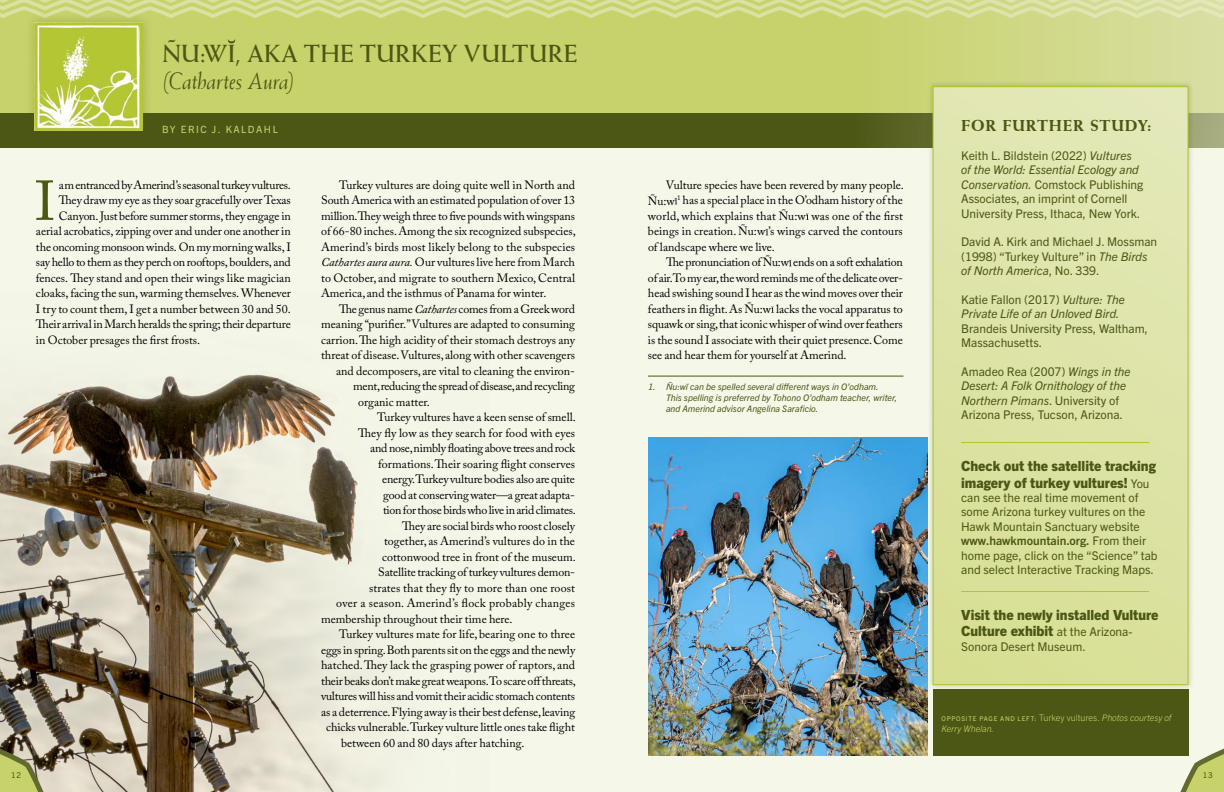
<style>
.page{position:relative;width:1224px;height:792px;background:#f5f7e9}
.page>*{position:absolute;margin:0;border:0;box-sizing:border-box;transform-origin:0 0}
.t1{font:55.6px "Adobe Caslon Pro";color:#4d5715}
.t2{font:700 25px "Weiss BT";letter-spacing:-.005em;color:#4d5715}
.t3{font:italic 24px "Weiss BT";letter-spacing:-.01em;color:#4d5715}
.t4{font:800 16px "Weiss BT";letter-spacing:.05em;color:#4d5715}
.t5{font:800 14px/16.8px "Trade Gothic Next LT Pro";color:#4d5715}
.t6{font:12px/15.5px "Adobe Caslon Pro";letter-spacing:-.005em;color:#000;text-align:justify}
.t7{font:12px/14.4px "Trade Gothic Next LT Pro";color:#4d5715}
.t8{font:12px "Adobe Caslon Pro";letter-spacing:-.025em;color:#000}
.t9{font:italic 12px/14.4px "Trade Gothic Next LT Pro";color:#4d5715}
.t10{font:12px "Adobe Caslon Pro";letter-spacing:.02em;color:#000}
.t11{font:10px "Trade Gothic Next LT Pro";letter-spacing:.15em;color:#c8d26b}
.t12{font:italic 9px/11px "Trade Gothic Next LT Pro";color:#4d5715}
.t13{font:italic 300 9px "Trade Gothic Next LT Pro";letter-spacing:-.005em;color:#c8d26b}
.t14{font:8px "Trade Gothic Next LT Pro";color:#4d5715}
.t15{font:6.5px "Trade Gothic Next LT Pro";letter-spacing:.115em;color:#c8d26b}
.s1{font-style:italic}
.s2{font-style:normal}
.s3{font-weight:400;font-size:12px}
.s4{font-weight:700}
.s5{font-weight:300;font-size:9px}
.s6{font-weight:300;font-style:italic;font-size:9px}
</style>
<div class="page">
<img style="left:0;top:374px;width:382px;height:418px">
<div style="left:0;top:0;width:1224px;height:113px;background:#c8d26b"></div>
<div style="left:0;top:113px;width:1224px;height:34px;background:#4d5715"></div>
<div style="left:841px;top:0;width:383px;height:148px;background:#000;opacity:.03"></div>
<svg style="left:0;top:0;width:1224px;height:18px"></svg>
<div style="left:24px;top:12px;width:129px;height:128px;background:#4d5715;opacity:.3"></div>
<img style="left:35px;top:22px;width:108px;height:108px">
<svg style="left:0;top:739px;width:53px;height:53px"></svg>
<svg style="left:1180px;top:739px;width:44px;height:53px"></svg>
<div style="left:933px;top:690px;width:255px;height:66px;background:#4d5715"></div>
<svg style="left:675px;top:198px;width:2px;height:6px"></svg>
<svg style="left:806px;top:213px;width:3px;height:7px"></svg>
<svg style="left:765px;top:229px;width:3px;height:6px"></svg>
<svg style="left:789px;top:260px;width:3px;height:6px"></svg>
<svg style="left:771px;top:306px;width:3px;height:7px"></svg>
<hr style="left:648px;top:376px;width:256px;height:1px;background:#4d5715">
<img style="left:648px;top:437px;width:280px;height:319px">
<div style="left:927px;top:80px;width:267px;height:611px;background:#4d5715;opacity:.3"></div>
<div style="left:933px;top:86px;width:255px;height:599px;background:linear-gradient(to bottom,#e3e8b7,#d8df95)"></div>
<div style="left:933px;top:86px;width:255px;height:599px;border:1px solid #b5c428"></div>
<hr style="left:961px;top:442px;width:188px;height:1px;background:#b5c428">
<hr style="left:961px;top:591px;width:188px;height:1px;background:#b5c428">
<svg style="left:228px;top:39px;width:7px;height:4px"></svg>
<h2 class="t2" style="left:162px;top:38px;width:417px">ÑU:WI, AKA THE TURKEY VULTURE</h2>
<h3 class="t3" style="left:162px;top:66px;width:135px">(Cathartes Aura)</h3>
<p class="t11" style="left:162px;top:122px;width:117px">BY ERIC J. KALDAHL</p>
<h1 class="t1" style="left:35px;top:168px;width:22px">I</h1>
<p class="t8" style="left:59px;top:178px;width:234px">am entranced by Amerind’s seasonal turkey vultures.</p>
<p class="t6" style="left:59px;top:192px;width:234px">They draw my eye as they soar gracefully over Texas</p>
<p class="t6" style="left:59px;top:208px;width:234px">Canyon. Just before summer storms, they engage in</p>
<p class="t6" style="left:36px;top:223px;width:256px">aerial acrobatics, zipping over and under one another in</p>
<p class="t6" style="left:36px;top:239px;width:256px">the oncoming monsoon winds. On my morning walks, I</p>
<p class="t6" style="left:36px;top:254px;width:256px">say hello to them as they perch on rooftops, boulders, and</p>
<p class="t6" style="left:36px;top:270px;width:256px">fences. They stand and open their wings like magician</p>
<p class="t6" style="left:36px;top:285px;width:256px">cloaks, facing the sun, warming themselves. Whenever</p>
<p class="t6" style="left:36px;top:301px;width:256px">I try to count them, I get a number between 30 and 50.</p>
<p class="t6" style="left:36px;top:316px;width:256px">Their arrival in March heralds the spring; their departure</p>
<p class="t6" style="left:36px;top:332px;width:166px">in October presages the first frosts.</p>
<p class="t6" style="left:321px;top:177px;width:256px;text-indent:18px">Turkey vultures are doing quite well in North and South America with an estimated population of over 13 million. They weigh three to five pounds with wingspans of 66-80 inches. Among the six recognized subspecies, Amerind’s birds most likely belong to the subspecies <span class="s1">Cathartes aura aura.</span> Our vultures live here from March to October, and migrate to southern Mexico, Central America, and the isthmus of Panama for winter.</p>
<p class="t6" style="left:339px;top:301px;width:237px">The genus name <span class="s1">Cathartes</span> comes from a Greek word</p>
<p class="t6" style="left:321px;top:317px;width:256px">meaning “purifier.” Vultures are adapted to consuming</p>
<p class="t6" style="left:321px;top:332px;width:256px">carrion. The high acidity of their stomach destroys any</p>
<p class="t6" style="left:321px;top:348px;width:256px">threat of disease. Vultures, along with other scavengers</p>
<p class="t6" style="left:336px;top:363px;width:241px">and decomposers, are vital to cleaning the environ-</p>
<p class="t6" style="left:353px;top:379px;width:224px">ment,reducing the spread of disease,and recycling</p>
<p class="t6" style="left:358px;top:394px;width:73px">organic matter.</p>
<p class="t6" style="left:377px;top:410px;width:200px">Turkey vultures have a keen sense of smell.</p>
<p class="t6" style="left:358px;top:425px;width:219px">They fly low as they search for food with eyes</p>
<p class="t6" style="left:370px;top:441px;width:207px">and nose, nimbly floating above trees and rock</p>
<p class="t6" style="left:378px;top:456px;width:199px">formations. Their soaring flight conserves</p>
<p class="t6" style="left:382px;top:472px;width:194px">energy. Turkey vulture bodies also are quite</p>
<p class="t6" style="left:383px;top:487px;width:193px">good at conserving water—a great adapta-</p>
<p class="t8" style="left:383px;top:503px;width:194px">tion for those birds who live in arid climates.</p>
<p class="t6" style="left:402px;top:518px;width:175px">They are social birds who roost closely</p>
<p class="t6" style="left:384px;top:534px;width:192px">together, as Amerind’s vultures do in the</p>
<p class="t6" style="left:382px;top:549px;width:195px">cottonwood tree in front of the museum.</p>
<p class="t6" style="left:378px;top:565px;width:199px">Satellite tracking of turkey vultures demon-</p>
<p class="t6" style="left:369px;top:580px;width:207px">strates that they fly to more than one roost</p>
<p class="t10" style="left:336px;top:596px;width:240px">over a season. Amerind’s flock probably changes</p>
<p class="t6" style="left:321px;top:611px;width:193px">membership throughout their time here.</p>
<p class="t6" style="left:339px;top:627px;width:238px">Turkey vultures mate for life, bearing one to three</p>
<p class="t6" style="left:321px;top:642px;width:256px">eggs in spring. Both parents sit on the eggs and the newly</p>
<p class="t6" style="left:321px;top:658px;width:256px">hatched. They lack the grasping power of raptors, and</p>
<p class="t6" style="left:321px;top:673px;width:256px">their beaks don’t make great weapons.To scare off threats,</p>
<p class="t6" style="left:321px;top:689px;width:256px">vultures will hiss and vomit their acidic stomach contents</p>
<p class="t6" style="left:321px;top:704px;width:256px">as a deterrence. Flying away is their best defense, leaving</p>
<p class="t6" style="left:326px;top:720px;width:250px">chicks vulnerable. Turkey vulture little ones take flight</p>
<p class="t6" style="left:341px;top:735px;width:185px">between 60 and 80 days after hatching.</p>
<p class="t6" style="left:648px;top:177px;width:257px;text-indent:18px">Vulture species have been revered by many people.<br>Ñu:w <sup>1</sup> has a special place in the O’odham history of the world, which explains that Ñu:w was one of the first beings in creation. Ñu:w ’s wings carved the contours of landscape where we live.</p>
<p class="t6" style="left:648px;top:254px;width:257px;text-indent:18px">The pronunciation of Ñu:w ends on a soft exhalation of air.To my ear,the word reminds me of the delicate over&shy;head swishing sound I hear as the wind moves over their feathers in flight. As Ñu:w lacks the vocal apparatus to squawk or sing, that iconic whisper of wind over feathers is the sound I associate with their quiet presence. Come see and hear them for yourself at Amerind.</p>
<p class="t12" style="left:666px;top:380px;width:233px;text-indent:-18px">1. Ñu:wĭ can be spelled several different ways in O’odham.<br>This spelling is preferred by Tohono O’odham teacher, writer, and Amerind advisor Angelina Saraficio.</p>
<h3 class="t4" style="left:961px;top:116px;width:192px">FOR FURTHER STUDY:</h3>
<p class="t7" style="left:961px;top:148px;width:184px">Keith L. Bildstein (2022) <span class="s1">Vultures of the World: Essential Ecology and Conservation.</span> Comstock Publishing Associates, an imprint of Cornell University Press, Ithaca, New York.</p>
<p class="t7" style="left:961px;top:234px;width:198px">David A. Kirk and Michael J. Mossman (1998) “Turkey Vulture” in <span class="s1">The Birds of North America</span>, No. 339.</p>
<p class="t9" style="left:961px;top:292px;width:165px"><span class="s2">Katie Fallon (2017)</span> Vulture: The<br>Private Life of an Unloved Bird.</p>
<p class="t7" style="left:961px;top:320px;width:188px">Brandeis University Press, Waltham,<br>Massachusetts.</p>
<p class="t7" style="left:961px;top:364px;width:171px">Amadeo Rea (2007) <span class="s1">Wings in the<br>Desert: A Folk Ornithology of the<br>Northern Pimans</span>. University of<br>Arizona Press, Tucson, Arizona.</p>
<p class="t5" style="left:961px;top:456px;width:196px">Check out the satellite tracking imagery of turkey vultures! <span class="s3">You</span></p>
<p class="t7" style="left:961px;top:490px;width:198px">can see the real time movement of some Arizona turkey vultures on the Hawk Mountain Sanctuary website <span class="s4">www.hawkmountain.org.</span> From their home page, click on the “Science” tab and select Interactive Tracking Maps.</p>
<p class="t5" style="left:961px;top:605px;width:199px">Visit the newly installed Vulture<br>Culture exhibit <span class="s3">at the Arizona-</span></p>
<p class="t7" style="left:961px;top:638px;width:126px">Sonora Desert Museum.</p>
<p class="t15" style="left:942px;top:714px;width:231px">OPPOSITE PAGE AND LEFT: <span class="s5">Turkey vultures.</span> <span class="s6">Photos courtesy of</span></p>
<p class="t13" style="left:942px;top:722px;width:54px">Kerry Whelan.</p>
<p class="t14" style="left:11px;top:770px;width:11px">12</p>
<p class="t14" style="left:1203px;top:770px;width:11px">13</p>
</div>
